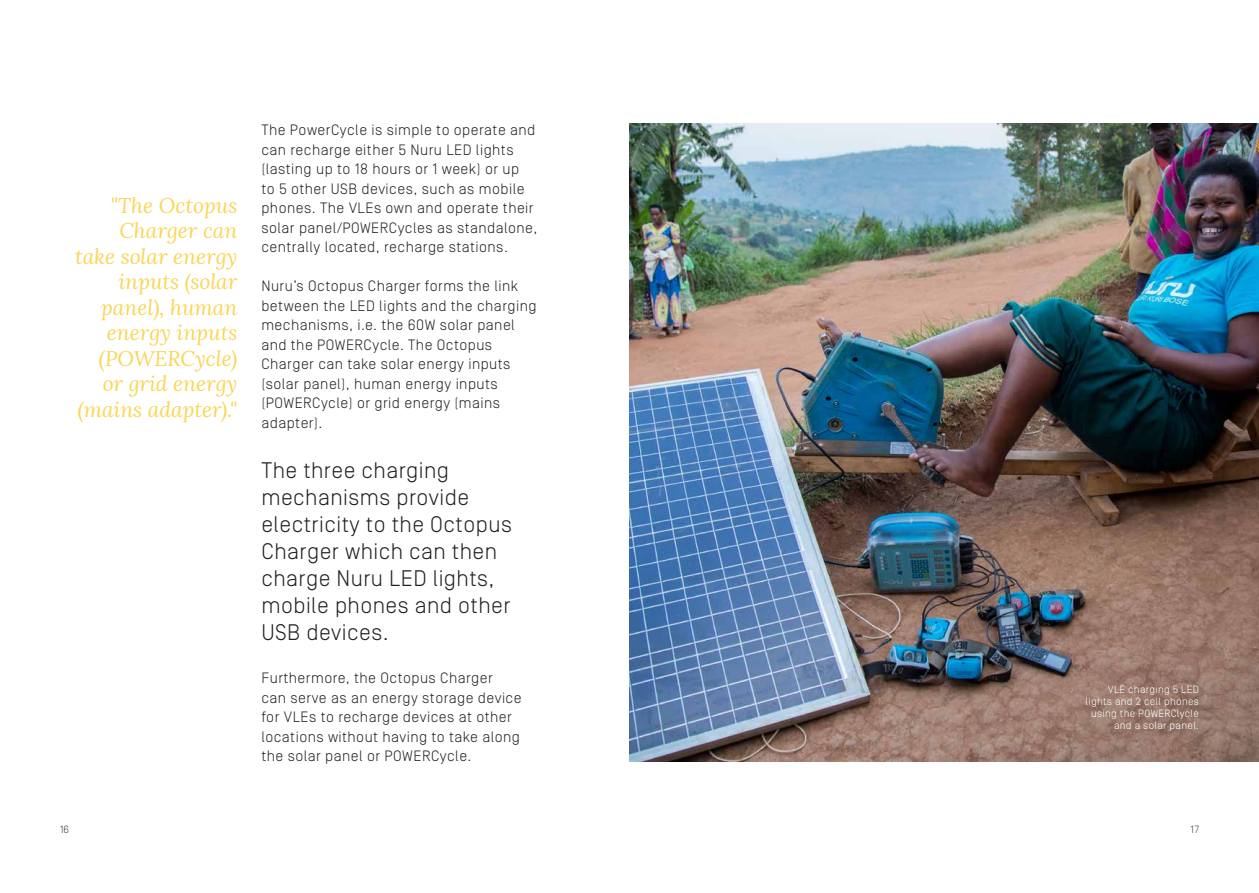
<style>
.page{position:relative;width:1259px;height:893px;background:#fff}
.page>*{position:absolute;margin:0;border:0;box-sizing:border-box;transform-origin:0 0}
.t1{font:300 22.5px/27px "Simplon Norm";letter-spacing:.02em;color:#231f20}
.t2{font:italic 21px/25.5px "Lora";color:#f9d655;text-align:right}
.t3{font:300 15px/19.5px "Simplon Norm";letter-spacing:.03em;color:#231f20}
.t4{font:300 10.5px/12px "Simplon Norm";letter-spacing:.03em;color:#fff;text-align:right}
.t5{font:300 10.5px "Simplon Norm";color:#3e3e3f}
</style>
<div class="page">
<img style="left:629px;top:123px;width:630px;height:638px">
<p class="t2" style="left:75px;top:193px;width:164px">"The Octopus<br>Charger can take solar energy inputs (solar panel), human energy inputs (POWERCycle) or grid energy (mains adapter)."</p>
<p class="t3" style="left:261px;top:121px;width:277px">The PowerCycle is simple to operate and can recharge either 5 Nuru LED lights (lasting up to 18 hours or 1 week) or up<br>to 5 other USB devices, such as mobile phones. The VLEs own and operate their solar panel/POWERCycles as standalone, centrally located, recharge stations.</p>
<p class="t3" style="left:261px;top:277px;width:277px">Nuru’s Octopus Charger forms the link between the LED lights and the charging mechanisms, i.e. the 60W solar panel and the POWERCycle. The Octopus<br>Charger can take solar energy inputs (solar panel), human energy inputs (POWERCycle) or grid energy (mains adapter).</p>
<p class="t1" style="left:261px;top:457px;width:252px">The three charging mechanisms provide electricity to the Octopus<br>Charger which can then charge Nuru LED lights, mobile phones and other<br>USB devices.</p>
<p class="t3" style="left:261px;top:668px;width:262px">Furthermore, the Octopus Charger<br>can serve as an energy storage device for VLEs to recharge devices at other locations without having to take along the solar panel or POWERCycle.</p>
<p class="t4" style="left:1085px;top:684px;width:115px">VLE charging 5 LED lights and 2 cell phones using the POWERClycle and a solar panel.</p>
<p class="t5" style="left:60px;top:824px;width:11px">16</p>
<p class="t5" style="left:1190px;top:824px;width:10px">17</p>
</div>
